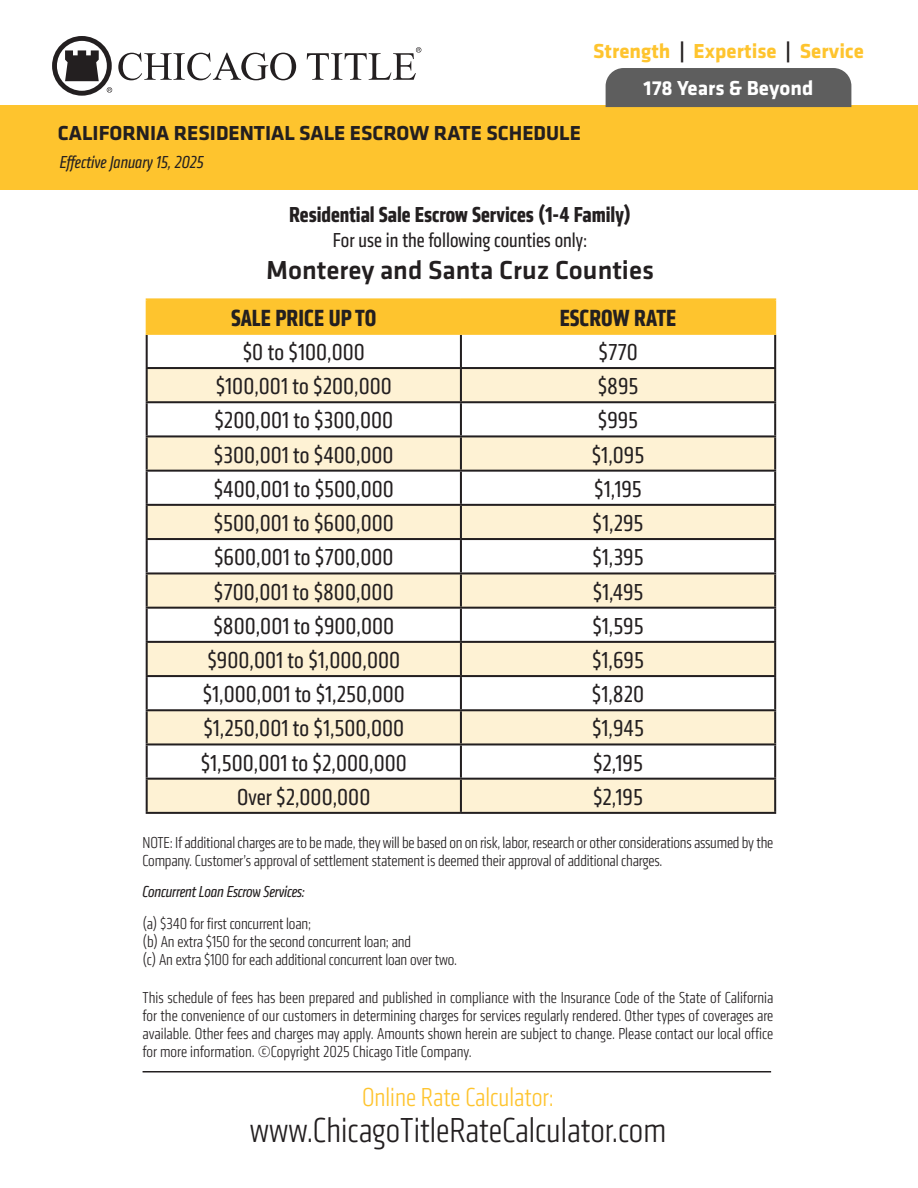
<style>
.page{position:relative;width:918px;height:1188px;background:#fff}
.page>*{position:absolute;margin:0;border:0;box-sizing:border-box;transform-origin:0 0}
.t1{font:300 36px "Klavika Condensed";color:#231f20}
.t2{font:500 27px "Klavika";color:#231f20}
.t3{font:300 27px "Klavika Condensed";color:#fec42e}
.t4{font:700 24.3px "Klavika Condensed";color:#231f20}
.t5{font:24px "Klavika Condensed";color:#231f20}
.t6{font:700 22.5px "Klavika Condensed";color:#231f20}
.t7{font:700 21px "Klavika";color:#231f20}
.t8{font:21px "Klavika Condensed";color:#231f20}
.t9{font:700 21px "Klavika";color:#fec42e}
.t10{font:700 21px "Klavika";color:#fff}
.t11{font:italic 18px "Klavika Condensed";color:#231f20}
.t12{font:300 16.5px/18px "Klavika Condensed";letter-spacing:-.01em;color:#231f20}
.t13{font:italic 16.5px "Klavika Condensed";letter-spacing:-.01em;color:#231f20}
.s1{color:#231f20}
</style>
<div class="page">
<div style="left:0;top:105px;width:918px;height:84px;background:#fec42e"></div>
<div style="left:148px;top:300px;width:626px;height:33px;background:#fec42e"></div>
<svg style="left:148px;top:369px;width:626px;height:443px;fill:#fef2d4"></svg>
<hr style="left:146px;top:335px;width:2px;height:32px;background:#231f20">
<hr style="left:460px;top:335px;width:2px;height:32px;background:#231f20">
<hr style="left:774px;top:335px;width:2px;height:32px;background:#231f20">
<hr style="left:146px;top:367px;width:315px;height:2px;background:#231f20">
<hr style="left:146px;top:369px;width:2px;height:32px;background:#231f20">
<hr style="left:461px;top:367px;width:315px;height:2px;background:#231f20">
<hr style="left:460px;top:369px;width:2px;height:32px;background:#231f20">
<hr style="left:774px;top:369px;width:2px;height:32px;background:#231f20">
<hr style="left:146px;top:401px;width:315px;height:2px;background:#231f20">
<hr style="left:146px;top:403px;width:2px;height:32px;background:#231f20">
<hr style="left:461px;top:401px;width:315px;height:2px;background:#231f20">
<hr style="left:460px;top:403px;width:2px;height:32px;background:#231f20">
<hr style="left:774px;top:403px;width:2px;height:32px;background:#231f20">
<hr style="left:146px;top:435px;width:315px;height:2px;background:#231f20">
<hr style="left:146px;top:437px;width:2px;height:33px;background:#231f20">
<hr style="left:461px;top:435px;width:315px;height:2px;background:#231f20">
<hr style="left:460px;top:437px;width:2px;height:33px;background:#231f20">
<hr style="left:774px;top:437px;width:2px;height:33px;background:#231f20">
<hr style="left:146px;top:470px;width:315px;height:2px;background:#231f20">
<hr style="left:146px;top:472px;width:2px;height:32px;background:#231f20">
<hr style="left:461px;top:470px;width:315px;height:2px;background:#231f20">
<hr style="left:460px;top:472px;width:2px;height:32px;background:#231f20">
<hr style="left:774px;top:472px;width:2px;height:32px;background:#231f20">
<hr style="left:146px;top:504px;width:315px;height:2px;background:#231f20">
<hr style="left:146px;top:506px;width:2px;height:32px;background:#231f20">
<hr style="left:461px;top:504px;width:315px;height:2px;background:#231f20">
<hr style="left:460px;top:506px;width:2px;height:32px;background:#231f20">
<hr style="left:774px;top:506px;width:2px;height:32px;background:#231f20">
<hr style="left:146px;top:538px;width:315px;height:2px;background:#231f20">
<hr style="left:146px;top:540px;width:2px;height:32px;background:#231f20">
<hr style="left:461px;top:538px;width:315px;height:2px;background:#231f20">
<hr style="left:460px;top:540px;width:2px;height:32px;background:#231f20">
<hr style="left:774px;top:540px;width:2px;height:32px;background:#231f20">
<hr style="left:146px;top:572px;width:315px;height:2px;background:#231f20">
<hr style="left:146px;top:574px;width:2px;height:33px;background:#231f20">
<hr style="left:461px;top:572px;width:315px;height:2px;background:#231f20">
<hr style="left:460px;top:574px;width:2px;height:33px;background:#231f20">
<hr style="left:774px;top:574px;width:2px;height:33px;background:#231f20">
<hr style="left:146px;top:607px;width:315px;height:2px;background:#231f20">
<hr style="left:146px;top:609px;width:2px;height:32px;background:#231f20">
<hr style="left:461px;top:607px;width:315px;height:2px;background:#231f20">
<hr style="left:460px;top:609px;width:2px;height:32px;background:#231f20">
<hr style="left:774px;top:609px;width:2px;height:32px;background:#231f20">
<hr style="left:146px;top:641px;width:315px;height:2px;background:#231f20">
<hr style="left:146px;top:643px;width:2px;height:32px;background:#231f20">
<hr style="left:461px;top:641px;width:315px;height:2px;background:#231f20">
<hr style="left:460px;top:643px;width:2px;height:32px;background:#231f20">
<hr style="left:774px;top:643px;width:2px;height:32px;background:#231f20">
<hr style="left:146px;top:675px;width:315px;height:2px;background:#231f20">
<hr style="left:146px;top:677px;width:2px;height:32px;background:#231f20">
<hr style="left:461px;top:675px;width:315px;height:2px;background:#231f20">
<hr style="left:460px;top:677px;width:2px;height:32px;background:#231f20">
<hr style="left:774px;top:677px;width:2px;height:32px;background:#231f20">
<hr style="left:146px;top:709px;width:315px;height:2px;background:#231f20">
<hr style="left:146px;top:711px;width:2px;height:32px;background:#231f20">
<hr style="left:461px;top:709px;width:315px;height:2px;background:#231f20">
<hr style="left:460px;top:711px;width:2px;height:32px;background:#231f20">
<hr style="left:774px;top:711px;width:2px;height:32px;background:#231f20">
<hr style="left:146px;top:743px;width:315px;height:2px;background:#231f20">
<hr style="left:146px;top:745px;width:2px;height:33px;background:#231f20">
<hr style="left:461px;top:743px;width:315px;height:2px;background:#231f20">
<hr style="left:460px;top:745px;width:2px;height:33px;background:#231f20">
<hr style="left:774px;top:745px;width:2px;height:33px;background:#231f20">
<hr style="left:146px;top:778px;width:315px;height:2px;background:#231f20">
<hr style="left:146px;top:780px;width:2px;height:32px;background:#231f20">
<hr style="left:461px;top:778px;width:315px;height:2px;background:#231f20">
<hr style="left:460px;top:780px;width:2px;height:32px;background:#231f20">
<hr style="left:774px;top:780px;width:2px;height:32px;background:#231f20">
<hr style="left:146px;top:812px;width:315px;height:2px;background:#231f20">
<hr style="left:461px;top:812px;width:315px;height:2px;background:#231f20">
<hr style="left:146px;top:298px;width:315px;height:2px;background:#fec42e">
<hr style="left:146px;top:300px;width:2px;height:33px;background:#fec42e">
<hr style="left:461px;top:298px;width:315px;height:2px;background:#fec42e">
<hr style="left:460px;top:300px;width:2px;height:33px;background:#fec42e">
<hr style="left:774px;top:300px;width:2px;height:33px;background:#fec42e">
<hr style="left:146px;top:333px;width:315px;height:2px;background:#fec42e">
<hr style="left:461px;top:333px;width:315px;height:2px;background:#fec42e">
<div style="left:606px;top:68px;width:245px;height:39px;background:#5e5e5e"></div>
<svg style="left:52px;top:36px;width:60px;height:60px"></svg>
<svg style="left:118px;top:53px;width:178px;height:27px"></svg>
<svg style="left:307px;top:47px;width:114px;height:33px"></svg>
<hr style="left:143px;top:1071px;width:628px;height:1px;background:#231f20">
<p class="t7" style="left:58px;top:118px;width:525px">CALIFORNIA RESIDENTIAL SALE ESCROW RATE SCHEDULE</p>
<p class="t11" style="left:60px;top:152px;width:146px">Effective January 15, 2025</p>
<p class="t9" style="left:593px;top:36px;width:272px">Strength <span class="s1">|</span> Expertise <span class="s1">|</span> Service</p>
<p class="t10" style="left:644px;top:73px;width:171px">178 Years &amp; Beyond</p>
<p class="t6" style="left:289px;top:200px;width:344px">Residential Sale Escrow Services (1-4 Family)</p>
<p class="t8" style="left:333px;top:228px;width:256px">For use in the following counties only:</p>
<p class="t2" style="left:266px;top:252px;width:390px">Monterey and Santa Cruz Counties</p>
<p class="t4" style="left:231px;top:302px;width:147px">SALE PRICE UP TO</p>
<p class="t4" style="left:560px;top:302px;width:118px">ESCROW RATE</p>
<p class="t5" style="left:243px;top:338px;width:123px">$0 to $100,000</p>
<p class="t5" style="left:598px;top:338px;width:41px">$770</p>
<p class="t5" style="left:216px;top:372px;width:178px">$100,001 to $200,000</p>
<p class="t5" style="left:598px;top:372px;width:42px">$895</p>
<p class="t5" style="left:215px;top:406px;width:180px">$200,001 to $300,000</p>
<p class="t5" style="left:598px;top:406px;width:42px">$995</p>
<p class="t5" style="left:214px;top:441px;width:181px">$300,001 to $400,000</p>
<p class="t5" style="left:592px;top:441px;width:54px">$1,095</p>
<p class="t5" style="left:214px;top:475px;width:181px">$400,001 to $500,000</p>
<p class="t5" style="left:594px;top:475px;width:49px">$1,195</p>
<p class="t5" style="left:214px;top:509px;width:182px">$500,001 to $600,000</p>
<p class="t5" style="left:593px;top:509px;width:52px">$1,295</p>
<p class="t5" style="left:214px;top:543px;width:181px">$600,001 to $700,000</p>
<p class="t5" style="left:592px;top:543px;width:53px">$1,395</p>
<p class="t5" style="left:214px;top:578px;width:181px">$700,001 to $800,000</p>
<p class="t5" style="left:593px;top:578px;width:52px">$1,495</p>
<p class="t5" style="left:213px;top:612px;width:182px">$800,001 to $900,000</p>
<p class="t5" style="left:592px;top:612px;width:53px">$1,595</p>
<p class="t5" style="left:207px;top:646px;width:194px">$900,001 to $1,000,000</p>
<p class="t5" style="left:592px;top:646px;width:53px">$1,695</p>
<p class="t5" style="left:203px;top:680px;width:204px">$1,000,001 to $1,250,000</p>
<p class="t5" style="left:592px;top:680px;width:54px">$1,820</p>
<p class="t5" style="left:203px;top:715px;width:202px">$1,250,001 to $1,500,000</p>
<p class="t5" style="left:592px;top:715px;width:53px">$1,945</p>
<p class="t5" style="left:201px;top:749px;width:208px">$1,500,001 to $2,000,000</p>
<p class="t5" style="left:593px;top:749px;width:51px">$2,195</p>
<p class="t5" style="left:237px;top:783px;width:135px">Over $2,000,000</p>
<p class="t5" style="left:593px;top:783px;width:51px">$2,195</p>
<p class="t12" style="left:143px;top:834px;width:632px">NOTE: If additional charges are to be made, they will be based on on risk, labor, research or other considerations assumed by the<br>Company. Customer’s approval of settlement statement is deemed their approval of additional charges.</p>
<p class="t13" style="left:143px;top:883px;width:164px">Concurrent Loan Escrow Services:</p>
<p class="t12" style="left:143px;top:915px;width:316px">(a) $340 for first concurrent loan;<br>(b) An extra $150 for the second concurrent loan; and<br>(c) An extra $100 for each additional concurrent loan over two.</p>
<p class="t12" style="left:143px;top:989px;width:632px;text-align:justify">This schedule of fees has been prepared and published in compliance with the Insurance Code of the State of California for the convenience of our customers in determining charges for services regularly rendered. Other types of coverages are available. Other fees and charges may apply. Amounts shown herein are subject to change. Please contact our local office for more information. ©Copyright 2025 Chicago Title Company.</p>
<p class="t3" style="left:362px;top:1082px;width:193px">Online Rate Calculator:</p>
<p class="t1" style="left:250px;top:1110px;width:418px">www.ChicagoTitleRateCalculator.com</p>
</div>
